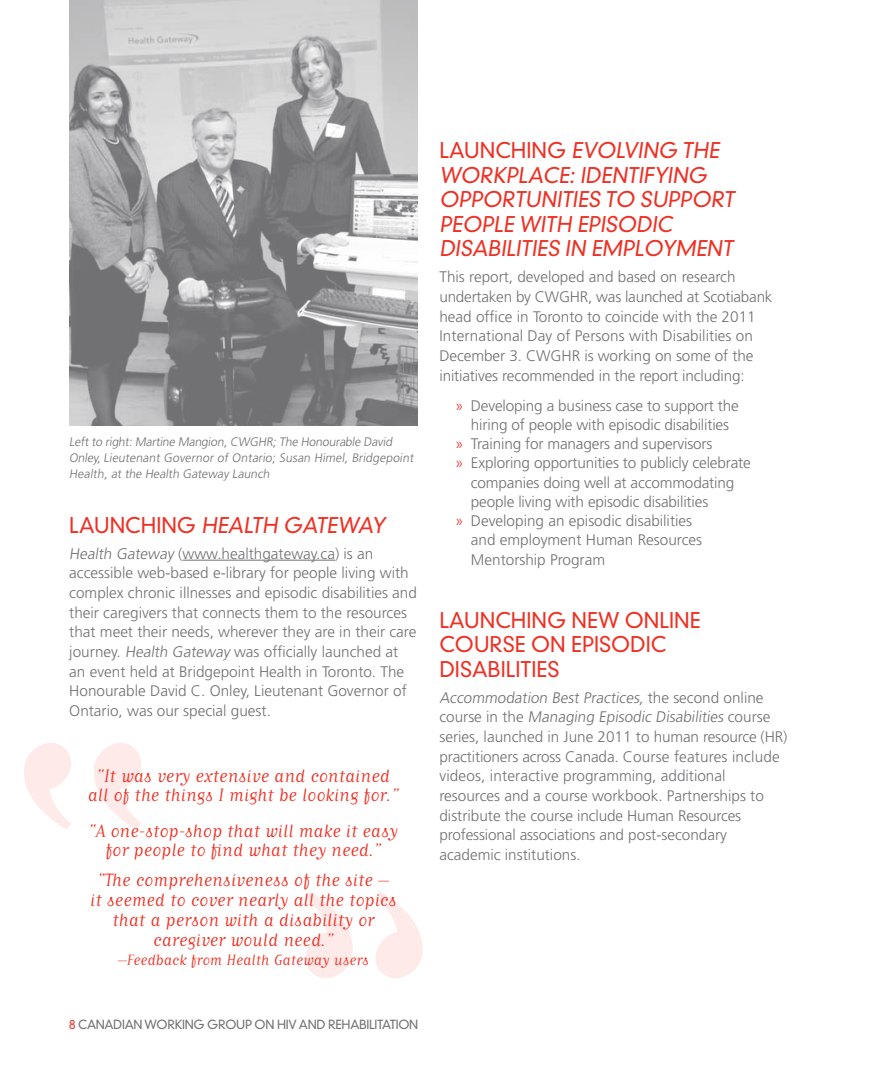
<style>
.page{position:relative;width:882px;height:1071px;background:#fff}
.page>*{position:absolute;margin:0;border:0;box-sizing:border-box;transform-origin:0 0}
.t1{font:21px/19.6px "Matrix Script";color:#ee3124;text-align:center}
.t2{font:300 21px/24.5px "DIN Neuzeit Grotesk";color:#ee3124}
.t3{font:17.5px "Matrix Script";color:#ee3124}
.t4{font:300 15.4px/19.8px "Frutiger";color:#717073}
.t5{font:300 12.25px/15.8px "Frutiger";letter-spacing:-.16em;color:#717073}
.t6{font:300 12.25px "DIN Neuzeit Grotesk";letter-spacing:-.025em;color:#717073}
.s1{color:#ee3124}
</style>
<div class="page">
<svg style="left:24px;top:743px;width:118px;height:86px"></svg>
<svg style="left:305px;top:892px;width:118px;height:86px"></svg>
<img style="left:69px;top:0;width:348px;height:425px">
<hr style="left:182px;top:560px;width:153px;height:1px;background:#717073">
<p class="t5" style="left:69px;top:434px;width:348px">Left to right: Martine Mangion, CWGHR; The Honourable David<br>Onley, Lieutenant Governor of Ontario; Susan H imel, Bridgepoint<br>Health, at the Health Gateway Launch</p>
<h1 class="t2" style="left:69px;top:513px;width:25px">LAUNCHIN</h1>
<h1 class="t2" style="left:177px;top:513px;width:53px">G HEALTH</h1>
<h1 class="t2" style="left:283px;top:513px;width:17px">GATEWA</h1>
<h1 class="t2" style="left:372px;top:513px;width:18px">Y</h1>
<p class="t4" style="left:69px;top:543px;width:349px">Health Gateway (www.healthgateway.ca) is an accessible web-based e-library for people living with complex chronic illnesses and episodic disabilities and their caregivers that connects them to the resources that meet their needs, wherever they are in their care journey. Health Gateway was officially launched at an event held at Bridgepoint Health in Toronto. The Honourable David C. Onley, Lieutenant Governor of Ontario, was our special guest.</p>
<h1 class="t1" style="left:88px;top:765px;width:313px">“It was very extensive and contained all of the things I might be looking for.”</h1>
<h1 class="t1" style="left:89px;top:821px;width:311px">“A one-stop-shop that will make it easy for people to find what they need.”</h1>
<h1 class="t1" style="left:90px;top:870px;width:308px">“The comprehensiveness of the site – it seemed to cover nearly all the topics that a person with a disability or caregiver would need.”</h1>
<p class="t3" style="left:118px;top:952px;width:253px">–Feedback from Health Gateway users</p>
<p class="t6" style="left:69px;top:1017px;width:28px"><span class="s1">8</span> CANA</p>
<p class="t6" style="left:113px;top:1017px;width:17px">DIAN</p>
<p class="t6" style="left:145px;top:1017px;width:73px">WORKIN G GROUP</p>
<p class="t6" style="left:255px;top:1017px;width:90px">ON HIV AND REHA</p>
<p class="t6" style="left:359px;top:1017px;width:14px">BILITATION</p>
<h1 class="t2" style="left:439px;top:139px;width:25px">LAUNCHIN</h1>
<h1 class="t2" style="left:547px;top:139px;width:50px">G EVOLVIN</h1>
<h1 class="t2" style="left:658px;top:139px;width:38px">G THE</h1>
<h1 class="t2" style="left:439px;top:163px;width:81px">WORKPLACE</h1>
<h1 class="t2" style="left:569px;top:163px;width:43px">: IDENTI</h1>
<h1 class="t2" style="left:643px;top:163px;width:69px">FYIN G</h1>
<h1 class="t2" style="left:439px;top:188px;width:32px">OPPORTUNITIE</h1>
<h1 class="t2" style="left:588px;top:188px;width:67px">S TO SUPPORT</h1>
<h1 class="t2" style="left:439px;top:212px;width:26px">PEOPLE</h1>
<h1 class="t2" style="left:519px;top:212px;width:15px">WITH</h1>
<h1 class="t2" style="left:577px;top:212px;width:87px">EPISODIC</h1>
<h1 class="t2" style="left:439px;top:237px;width:71px">DISABILITIE</h1>
<h1 class="t2" style="left:547px;top:237px;width:90px">S IN EMPLO</h1>
<h1 class="t2" style="left:662px;top:237px;width:47px">YMENT</h1>
<p class="t4" style="left:439px;top:267px;width:335px">This report, developed and based on research undertaken by CWGHR, was launched at Scotiabank head office in Toronto to coincide with the 2011<br>International Day of Persons with Disabilities on December 3. CWGHR is working on some of the initiatives recommended in the report including:</p>
<p class="t4" style="left:455px;top:395px;width:285px"><span class="s1">»</span> Developing a business case to support the</p>
<p class="t4" style="left:471px;top:415px;width:260px">hiring of people with episodic disabilities</p>
<p class="t4" style="left:455px;top:434px;width:259px"><span class="s1">»</span> Training for managers and supervisors</p>
<p class="t4" style="left:455px;top:453px;width:297px"><span class="s1">»</span> Exploring opportunities to publicly celebrate</p>
<p class="t4" style="left:471px;top:472px;width:265px">companies doing well at accommodating</p>
<p class="t4" style="left:471px;top:492px;width:239px">people living with episodic disabilities</p>
<p class="t4" style="left:455px;top:511px;width:238px"><span class="s1">»</span> Developing an episodic disabilities</p>
<p class="t4" style="left:471px;top:530px;width:233px">and employment H uman Resources</p>
<p class="t4" style="left:471px;top:549px;width:136px">Mentorship Program</p>
<h1 class="t2" style="left:439px;top:608px;width:25px">LAUNCHIN</h1>
<h1 class="t2" style="left:547px;top:608px;width:41px">G NEW</h1>
<h1 class="t2" style="left:625px;top:608px;width:14px">ONLINE</h1>
<h1 class="t2" style="left:439px;top:632px;width:17px">COUR</h1>
<h1 class="t2" style="left:439px;top:632px;width:217px;text-indent:63px">SE ON EPISODIC<br>DISABILITIE</h1>
<h1 class="t2" style="left:547px;top:657px;width:14px">S</h1>
<p class="t4" style="left:439px;top:687px;width:350px">Accommodation Best Practices, t h e s e c o n d o n l i n e<br>co u rse i n t h e Managing Episodic Disabilities co u rse series, launched in June 2011 to human resource (HR) practitioners across Canada. Course features include videos, interactive programming, additional resources and a course workbook. Partnerships to distribute the course include H uman Resources professional associations and post-secondary academic institutions.</p>
</div>
